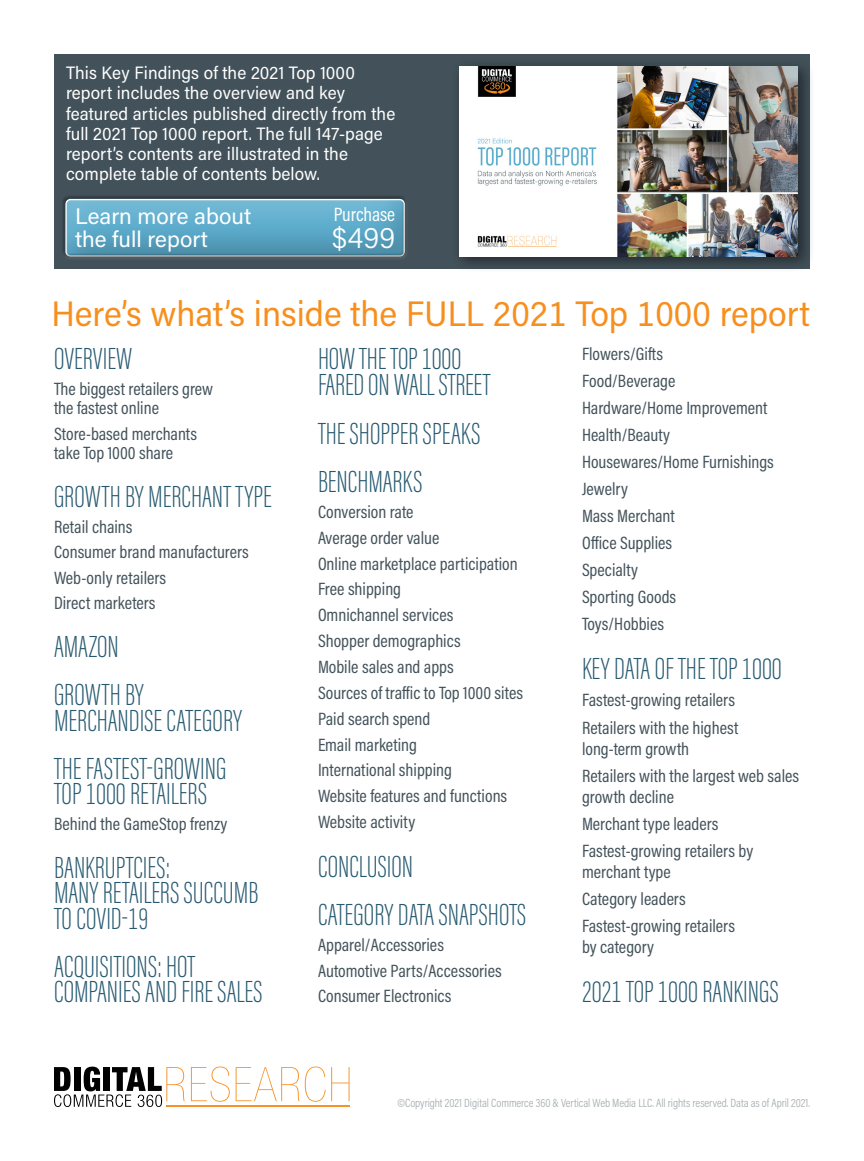
<style>
.page{position:relative;width:864px;height:1161px;background:#fff}
.page>*{position:absolute;margin:0;border:0;box-sizing:border-box;transform-origin:0 0}
.sans_serif_base{font:35.55px "Acumin Pro Semi Cond";color:#f78f1e}
.KFR-toc_ad-section{font:200 31.5px/25.5px "Acumin Pro Extra Cond";color:#265970}
.sans_serif_base-2{font:300 30px "Acumin Pro";color:#fff}
.sans_serif_base-3{font:22.5px/23.2px "Acumin Pro";color:#fff}
.sans_serif_base-4{font:19.5px "Acumin Pro Cond";letter-spacing:-.005em;color:#fff}
.KFR-toc_ad_subsectio{font:18px/21px "Acumin Pro Cond";color:#43525a}
.sans_serif_base-5{font:18px/20.2px "Acumin Pro Semi Cond";letter-spacing:.005em;color:#fff}
.t1{font:300 12px "Acumin Pro Cond";letter-spacing:-.005em;color:#a1a9ac}
</style>
<div class="page">
<svg style="left:54px;top:1067px;width:131px;height:40px"></svg>
<svg style="left:191px;top:1067px;width:39px;height:35px"></svg>
<svg style="left:236px;top:1067px;width:114px;height:35px"></svg>
<hr style="left:166px;top:1105px;width:184px;height:2px;background:#f79227">
<div style="left:54px;top:54px;width:756px;height:214px;background:#43525a"></div>
<div style="left:451px;top:57px;width:365px;height:217px;background:#000;opacity:.5"></div>
<img style="left:459px;top:66px;width:339px;height:190px">
<div style="left:61px;top:195px;width:347px;height:61px;background:#364349"></div>
<div style="left:63px;top:199px;width:346px;height:62px;background:#000;opacity:.25"></div>
<p class="sans_serif_base-5" style="left:66px;top:62px;width:331px">This Key Findings of the 2021 Top 1000 report includes the overview and key featured articles published directly from the full 2021 Top 1000 report. The full 147-page report’s contents are illustrated in the complete table of contents below.</p>
<p class="sans_serif_base-4" style="left:334px;top:201px;width:63px">Purchase</p>
<p class="sans_serif_base-2" style="left:332px;top:217px;width:64px">$499</p>
<p class="sans_serif_base-3" style="left:75px;top:203px;width:178px">Learn more about the full report</p>
<p class="sans_serif_base" style="left:52px;top:289px;width:760px">Here’s what’s inside the FULL 2021 Top 1000 report</p>
<p class="KFR-toc_ad-section" style="left:54px;top:346px;width:80px">OVERVIEW</p>
<p class="KFR-toc_ad_subsectio" style="left:54px;top:379px;width:161px;line-height:19.5px">The biggest retailers grew the fastest online</p>
<p class="KFR-toc_ad_subsectio" style="left:54px;top:424px;width:145px;line-height:19.5px">Store-based merchants take Top 1000 share</p>
<p class="KFR-toc_ad-section" style="left:54px;top:484px;width:219px">GROWTH BY MERCHANT TYPE</p>
<p class="KFR-toc_ad_subsectio" style="left:54px;top:516px;width:80px">Retail chains</p>
<p class="KFR-toc_ad_subsectio" style="left:54px;top:541px;width:196px">Consumer brand manufacturers</p>
<p class="KFR-toc_ad_subsectio" style="left:54px;top:567px;width:114px">Web-only retailers</p>
<p class="KFR-toc_ad_subsectio" style="left:54px;top:592px;width:103px">Direct marketers</p>
<p class="KFR-toc_ad-section" style="left:54px;top:634px;width:66px">AMAZON</p>
<p class="KFR-toc_ad-section" style="left:54px;top:682px;width:190px">GROWTH BY<br>MERCHANDISE CATEGORY</p>
<p class="KFR-toc_ad-section" style="left:54px;top:756px;width:174px">THE FASTEST-GROWING<br>TOP 1000 RETAILERS</p>
<p class="KFR-toc_ad_subsectio" style="left:54px;top:813px;width:175px">Behind the GameStop frenzy</p>
<p class="KFR-toc_ad-section" style="left:54px;top:855px;width:206px">BANKRUPTCIES:<br>MANY RETAILERS SUCCUMB<br>TO COVID-19</p>
<p class="KFR-toc_ad-section" style="left:54px;top:954px;width:210px">ACQUISITIONS: HOT<br>COMPANIES AND FIRE SALES</p>
<p class="KFR-toc_ad-section" style="left:318px;top:346px;width:174px">HOW THE TOP 1000<br>FARED ON WALL STREET</p>
<p class="KFR-toc_ad-section" style="left:318px;top:420px;width:164px">THE SHOPPER SPEAKS</p>
<p class="KFR-toc_ad-section" style="left:318px;top:469px;width:106px">BENCHMARKS</p>
<p class="KFR-toc_ad_subsectio" style="left:318px;top:501px;width:97px">Conversion rate</p>
<p class="KFR-toc_ad_subsectio" style="left:318px;top:527px;width:123px">Average order value</p>
<p class="KFR-toc_ad_subsectio" style="left:318px;top:553px;width:201px">Online marketplace participation</p>
<p class="KFR-toc_ad_subsectio" style="left:318px;top:578px;width:85px">Free shipping</p>
<p class="KFR-toc_ad_subsectio" style="left:318px;top:604px;width:137px">Omnichannel services</p>
<p class="KFR-toc_ad_subsectio" style="left:318px;top:630px;width:144px">Shopper demographics</p>
<p class="KFR-toc_ad_subsectio" style="left:318px;top:656px;width:137px">Mobile sales and apps</p>
<p class="KFR-toc_ad_subsectio" style="left:318px;top:682px;width:207px">Sources of traffic to Top 1000 sites</p>
<p class="KFR-toc_ad_subsectio" style="left:318px;top:708px;width:114px">Paid search spend</p>
<p class="KFR-toc_ad_subsectio" style="left:318px;top:734px;width:101px">Email marketing</p>
<p class="KFR-toc_ad_subsectio" style="left:318px;top:759px;width:136px">International shipping</p>
<p class="KFR-toc_ad_subsectio" style="left:318px;top:785px;width:191px">Website features and functions</p>
<p class="KFR-toc_ad_subsectio" style="left:318px;top:811px;width:99px">Website activity</p>
<p class="KFR-toc_ad-section" style="left:318px;top:853px;width:97px">CONCLUSION</p>
<p class="KFR-toc_ad-section" style="left:318px;top:902px;width:210px">CATEGORY DATA SNAPSHOTS</p>
<p class="KFR-toc_ad_subsectio" style="left:318px;top:934px;width:128px">Apparel/Accessories</p>
<p class="KFR-toc_ad_subsectio" style="left:318px;top:960px;width:185px">Automotive Parts/Accessories</p>
<p class="KFR-toc_ad_subsectio" style="left:318px;top:985px;width:135px">Consumer Electronics</p>
<p class="KFR-toc_ad_subsectio" style="left:582px;top:342px;width:83px">Flowers/Gifts</p>
<p class="KFR-toc_ad_subsectio" style="left:582px;top:370px;width:95px">Food/Beverage</p>
<p class="KFR-toc_ad_subsectio" style="left:582px;top:397px;width:187px">Hardware/Home Improvement</p>
<p class="KFR-toc_ad_subsectio" style="left:582px;top:424px;width:90px">Health/Beauty</p>
<p class="KFR-toc_ad_subsectio" style="left:582px;top:451px;width:193px">Housewares/Home Furnishings</p>
<p class="KFR-toc_ad_subsectio" style="left:582px;top:478px;width:47px">Jewelry</p>
<p class="KFR-toc_ad_subsectio" style="left:582px;top:505px;width:94px">Mass Merchant</p>
<p class="KFR-toc_ad_subsectio" style="left:582px;top:532px;width:92px">Office Supplies</p>
<p class="KFR-toc_ad_subsectio" style="left:582px;top:559px;width:58px">Specialty</p>
<p class="KFR-toc_ad_subsectio" style="left:582px;top:586px;width:96px">Sporting Goods</p>
<p class="KFR-toc_ad_subsectio" style="left:582px;top:613px;width:84px">Toys/Hobbies</p>
<p class="KFR-toc_ad-section" style="left:582px;top:656px;width:201px">KEY DATA OF THE TOP 1000</p>
<p class="KFR-toc_ad_subsectio" style="left:582px;top:689px;width:155px">Fastest-growing retailers</p>
<p class="KFR-toc_ad_subsectio" style="left:582px;top:716px;width:158px">Retailers with the highest long-term growth</p>
<p class="KFR-toc_ad_subsectio" style="left:582px;top:765px;width:219px">Retailers with the largest web sales growth decline</p>
<p class="KFR-toc_ad_subsectio" style="left:582px;top:813px;width:138px">Merchant type leaders</p>
<p class="KFR-toc_ad_subsectio" style="left:582px;top:840px;width:173px">Fastest-growing retailers by merchant type</p>
<p class="KFR-toc_ad_subsectio" style="left:582px;top:888px;width:105px">Category leaders</p>
<p class="KFR-toc_ad_subsectio" style="left:582px;top:915px;width:155px">Fastest-growing retailers by category</p>
<p class="KFR-toc_ad-section" style="left:582px;top:979px;width:198px">2021 TOP 1000 RANKINGS</p>
<p class="t1" style="left:397px;top:1095px;width:414px">©Copyright 2021 Digital Commerce 360 &amp; Vertical Web Media LLC. All rights reserved. Data as of April 2021.</p>
</div>
